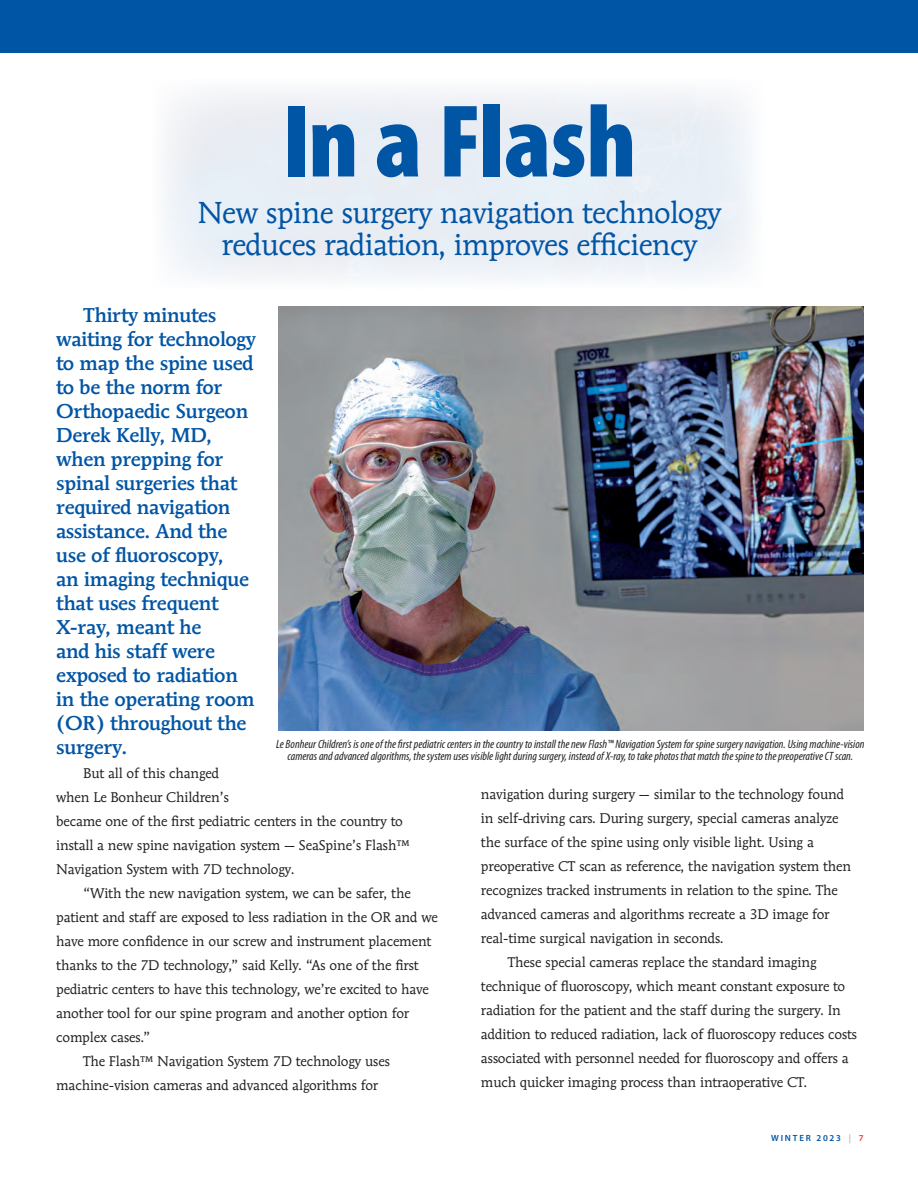
<style>
.page{position:relative;width:918px;height:1188px;background:#fff}
.page>*{position:absolute;margin:0;border:0;box-sizing:border-box;transform-origin:0 0}
.t1{font:900 condensed 104.25px "Myriad Pro";color:#0155a5}
.t2{font:30px/31.8px "Mendoza Roman Std";letter-spacing:-.02em;color:#0155a5;text-align:center}
.t3{font:500 19.8px/24px "Mendoza Roman Std";letter-spacing:-.01em;color:#0155a5}
.t4{font:13.8px/24px "Mendoza Roman Std";letter-spacing:-.01em;color:#231f20}
.t5{font:italic condensed 12px/12px "Myriad Pro";color:#231f20;text-align:center}
.t6{font:600 9px "Myriad Pro";letter-spacing:.2em;color:#0155a5}
.s1{font-family:"Mendoza Roman Std";font-weight:500;color:#a8a9ad}
.s2{color:#ee3a41}
</style>
<div class="page">
<img style="left:279px;top:307px;width:585px;height:423px">
<div style="left:0;top:0;width:918px;height:53px;background:#0155a5"></div>
<h1 class="t1" style="left:282px;top:75px;width:355px">In a Flash</h1>
<h2 class="t2" style="left:198px;top:197px;width:525px">New spine surgery navigation technology reduces radiation, improves efficiency</h2>
<p class="t3" style="left:56px;top:303px;width:201px;text-indent:27px">Thirty minutes waiting for technology to map the spine used to be the norm for<br>Orthopaedic Surgeon<br>Derek Kelly, MD, when prepping for spinal surgeries that required navigation assistance. And the use of fluoroscopy,<br>an imaging technique that uses frequent<br>X-ray, meant he<br>and his staff were exposed to radiation in the operating room (OR) throughout the surgery.</p>
<p class="t4" style="left:56px;top:761px;width:355px;text-indent:27px">But all of this changed<br>when Le Bonheur Children’s<br>became one of the first pediatric centers in the country to install a new spine navigation system — SeaSpine’s Flash™ Navigation System with 7D technology.</p>
<p class="t4" style="left:83px;top:881px;width:329px">“With the new navigation system, we can be safer, the</p>
<p class="t4" style="left:56px;top:905px;width:383px">patient and staff are exposed to less radiation in the OR and we</p>
<p class="t4" style="left:56px;top:929px;width:377px">have more confidence in our screw and instrument placement</p>
<p class="t4" style="left:56px;top:953px;width:364px">thanks to the 7D technology,” said Kelly. “As one of the first</p>
<p class="t4" style="left:56px;top:977px;width:374px">pediatric centers to have this technology, we’re excited to have</p>
<p class="t4" style="left:56px;top:1001px;width:354px">another tool for our spine program and another option for</p>
<p class="t4" style="left:56px;top:1025px;width:96px">complex cases.”</p>
<p class="t4" style="left:83px;top:1049px;width:308px">The Flash™ Navigation System 7D technology uses</p>
<p class="t4" style="left:56px;top:1073px;width:323px">machine-vision cameras and advanced algorithms for</p>
<p class="t5" style="left:276px;top:738px;width:590px">Le Bonheur Children’s is one of the first pediatric centers in the country to install the new Flash™ Navigation System for spine surgery navigation. Using machine-vision cameras and advanced algorithms, the system uses visible light during surgery, instead of X-ray, to take photos that match the spine to the preoperative CT scan.</p>
<p class="t4" style="left:481px;top:782px;width:365px">navigation during surgery — similar to the technology found</p>
<p class="t4" style="left:481px;top:806px;width:359px">in self-driving cars. During surgery, special cameras analyze</p>
<p class="t4" style="left:481px;top:830px;width:334px">the surface of the spine using only visible light. Using a</p>
<p class="t4" style="left:481px;top:854px;width:372px">preoperative CT scan as reference, the navigation system then</p>
<p class="t4" style="left:481px;top:878px;width:358px">recognizes tracked instruments in relation to the spine. The</p>
<p class="t4" style="left:481px;top:902px;width:350px">advanced cameras and algorithms recreate a 3D image for</p>
<p class="t4" style="left:481px;top:926px;width:244px">real-time surgical navigation in seconds.</p>
<p class="t4" style="left:508px;top:950px;width:310px">These special cameras replace the standard imaging</p>
<p class="t4" style="left:481px;top:974px;width:366px">technique of fluoroscopy, which meant constant exposure to</p>
<p class="t4" style="left:481px;top:998px;width:362px">radiation for the patient and the staff during the surgery. In</p>
<p class="t4" style="left:481px;top:1022px;width:378px">addition to reduced radiation, lack of fluoroscopy reduces costs</p>
<p class="t4" style="left:481px;top:1046px;width:369px">associated with personnel needed for fluoroscopy and offers a</p>
<p class="t4" style="left:481px;top:1070px;width:328px">much quicker imaging process than intraoperative CT.</p>
<p class="t6" style="left:771px;top:1132px;width:94px">WINTER 2023 <span class="s1">|</span> <span class="s2">7</span></p>
</div>
